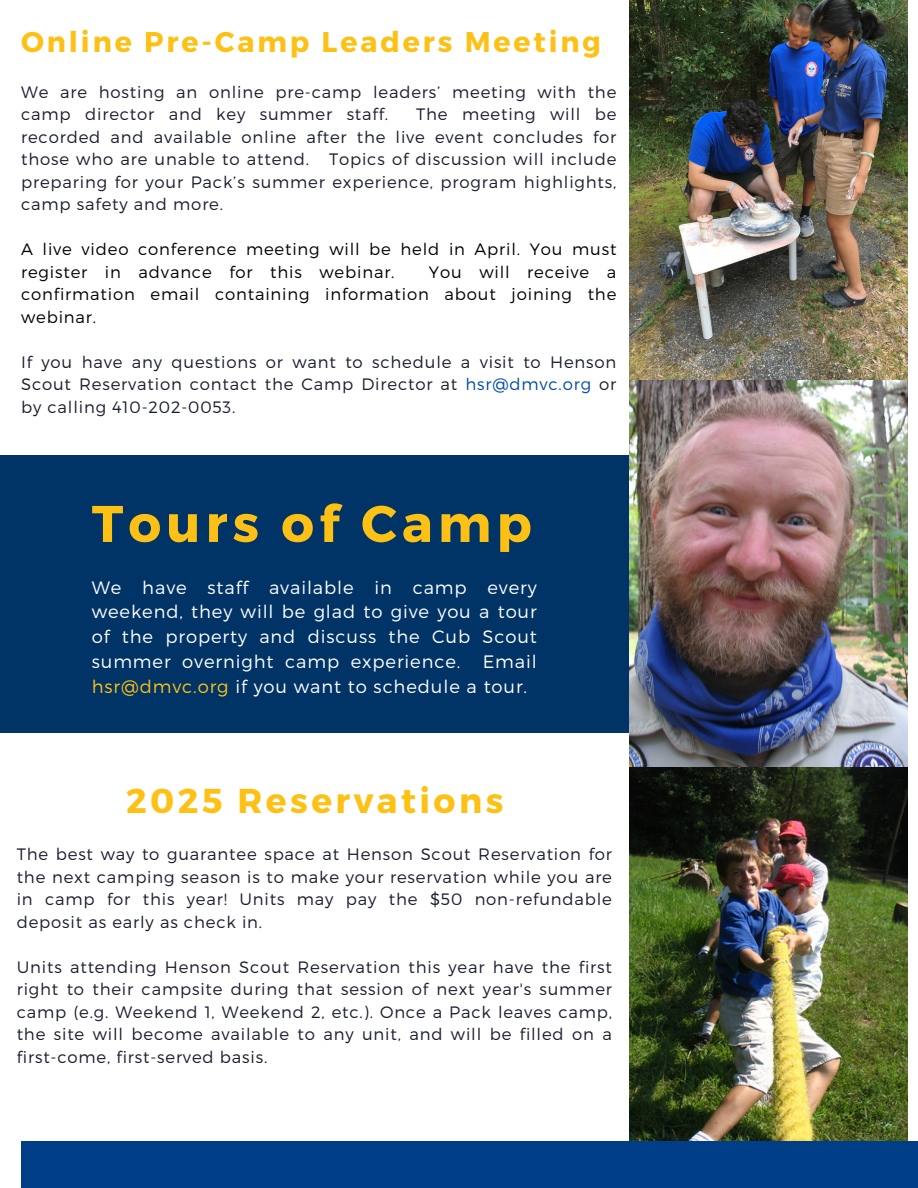
<style>
.page{position:relative;width:918px;height:1188px;background:#fff}
.page>*{position:absolute;margin:0;border:0;box-sizing:border-box;transform-origin:0 0}
.t1{font:700 51.45px "Montserrat";letter-spacing:.1em;color:#fdc116}
.t2{font:700 34.5px "Montserrat";letter-spacing:.1em;color:#fdc116}
.t3{font:700 28.5px "Montserrat";letter-spacing:.1em;color:#fdc116}
.t4{font:300 18px/24.8px "Montserrat";letter-spacing:.05em;color:#fff;text-align:justify}
.t5{font:300 16.5px/22.5px "Montserrat";letter-spacing:.05em;color:#191d2d;text-align:justify}
.t6{font:300 16.5px/22.5px "Montserrat";letter-spacing:.05em;color:#000}
.s1{color:#004aad}
.s2{color:#fdc116}
</style>
<div class="page">
<div style="left:0;top:456px;width:629px;height:276px;background:#036"></div>
<img style="left:629px;top:0;width:278px;height:1142px">
<div style="left:21px;top:1142px;width:897px;height:46px;background:#003f87"></div>
<h3 class="t3" style="left:21px;top:23px;width:581px">Online Pre-Camp Leaders Meeting</h3>
<p class="t5" style="left:21px;top:80px;width:597px">We are hosting an online pre-camp leaders’ meeting with the camp director and key summer staff.</p>
<p class="t5" style="left:21px;top:102px;width:597px;text-indent:395px">The meeting will be recorded and available online after the live event concludes for those who are unable to attend. Topics of discussion will include preparing for your Pack’s summer experience, program highlights, camp safety and more.</p>
<p class="t6" style="left:21px;top:237px;width:597px">A live video conference meeting will be held in April. You must register in advance for this webinar.</p>
<p class="t6" style="left:21px;top:260px;width:597px;text-align:justify;text-indent:408px">You will receive a confirmation email containing information about joining the webinar.</p>
<p class="t5" style="left:21px;top:350px;width:597px">If you have any questions or want to schedule a visit to Henson Scout Reservation contact the Camp Director at <span class="s1">hsr@dmvc.org</span> or by calling 410-202-0053.</p>
<h1 class="t1" style="left:92px;top:490px;width:441px">Tours of Camp</h1>
<p class="t4" style="left:92px;top:574px;width:447px">We have staff available in camp every weekend, they will be glad to give you a tour of the property and discuss the Cub Scout summer overnight camp experience. Email <span class="s2">hsr@dmvc.org</span> if you want to schedule a tour.</p>
<h2 class="t2" style="left:126px;top:779px;width:379px">2025 Reservations</h2>
<p class="t5" style="left:17px;top:842px;width:597px">The best way to guarantee space at Henson Scout Reservation for the next camping season is to make your reservation while you are in camp for this year! Units may pay the $50 non-refundable deposit as early as check in.</p>
<p class="t5" style="left:17px;top:955px;width:597px">Units attending Henson Scout Reservation this year have the first right to their campsite during that session of next year's summer camp (e.g. Weekend 1, Weekend 2, etc.). Once a Pack leaves camp, the site will become available to any unit, and will be filled on a first-come, first-served basis.</p>
</div>
